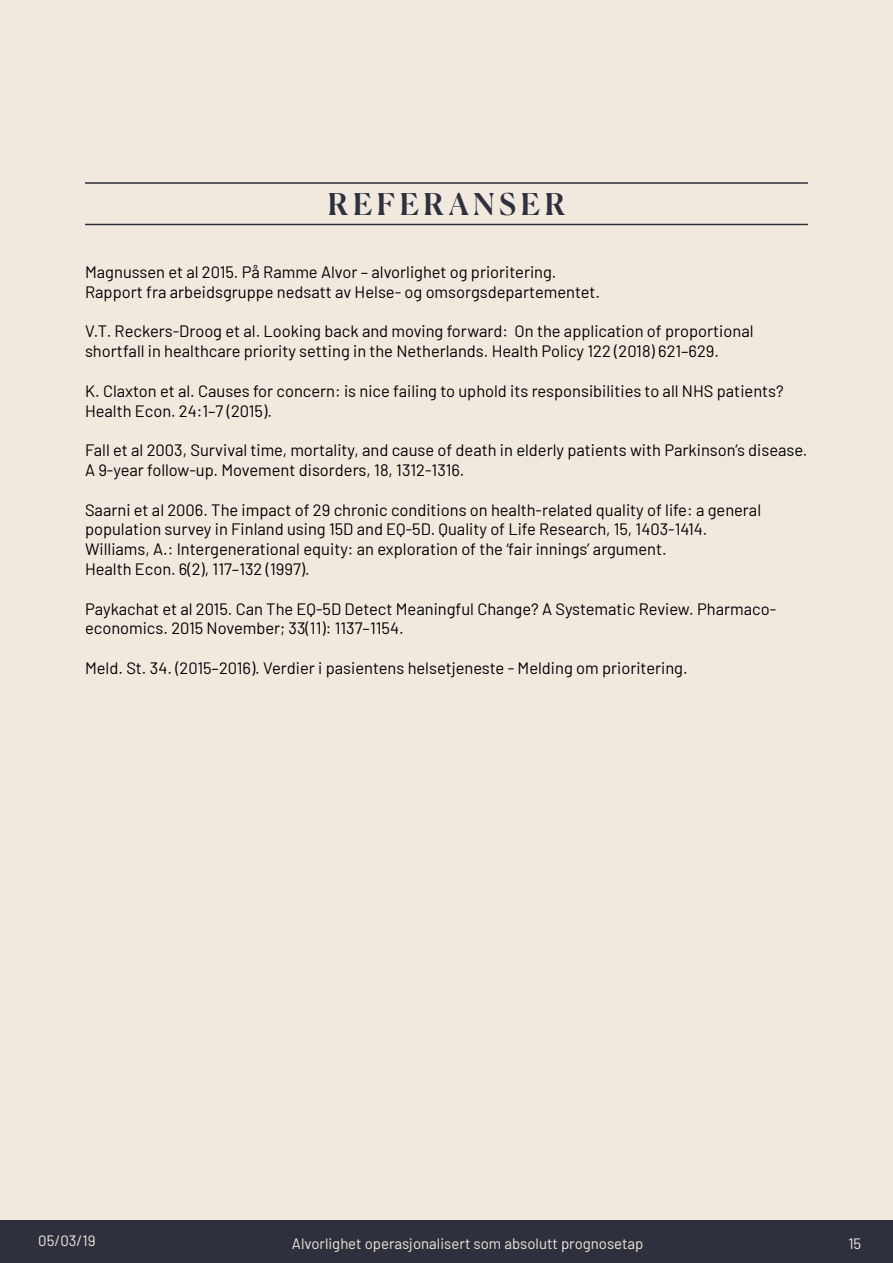
<style>
.page{position:relative;width:893px;height:1263px;background:#f2e9de}
.page>*{position:absolute;margin:0;border:0;box-sizing:border-box;transform-origin:0 0}
.t1{font:500 30px "Canela";letter-spacing:.155em;color:#2e313d}
.t2{font:16.5px/19.8px "Barlow";color:#000}
.t3{font:15px "Barlow";color:#f2e9de}
</style>
<div class="page">
<div style="left:0;top:1220px;width:893px;height:43px;background:#2e313d"></div>
<hr style="left:85px;top:224px;width:723px;height:1px;background:#2e313d">
<hr style="left:85px;top:182px;width:723px;height:2px;background:#2e313d">
<h1 class="t1" style="left:328px;top:181px;width:239px">REFERANSER</h1>
<p class="t2" style="left:85px;top:261px;width:516px">Magnussen et al 2015. På Ramme Alvor – alvorlighet og prioritering.<br>Rapport fra arbeidsgruppe nedsatt av Helse- og omsorgsdepartementet.</p>
<p class="t2" style="left:85px;top:320px;width:670px">V.T. Reckers-Droog et al. Looking back and moving forward: On the application of proportional shortfall in healthcare priority setting in the Netherlands. Health Policy 122 (2018) 621–629.</p>
<p class="t2" style="left:85px;top:380px;width:700px">K. Claxton et al. Causes for concern: is nice failing to uphold its responsibilities to all NHS patients?<br>Health Econ. 24:1–7 (2015).</p>
<p class="t2" style="left:85px;top:439px;width:724px">Fall et al 2003, Survival time, mortality, and cause of death in elderly patients with Parkinson’s disease.<br>A 9‐year follow‐up. Movement disorders, 18, 1312-1316.</p>
<p class="t2" style="left:85px;top:498px;width:678px">Saarni et al 2006. The impact of 29 chronic conditions on health-related quality of life: a general population survey in Finland using 15D and EQ-5D. Quality of Life Research, 15, 1403-1414.<br>Williams, A.: Intergenerational equity: an exploration of the ‘fair innings’ argument.<br>Health Econ. 6(2), 117–132 (1997).</p>
<p class="t2" style="left:85px;top:597px;width:693px">Paykachat et al 2015. Can The EQ-5D Detect Meaningful Change? A Systematic Review. Pharmaco&shy;economics. 2015 November; 33(11): 1137–1154.</p>
<p class="t2" style="left:85px;top:657px;width:604px">Meld. St. 34. (2015–2016). Verdier i pasientens helsetjeneste - Melding om prioritering.</p>
<p class="t3" style="left:38px;top:1230px;width:59px">05/03/19</p>
<p class="t3" style="left:292px;top:1233px;width:353px">Alvorlighet operasjonalisert som absolutt prognosetap</p>
<p class="t3" style="left:848px;top:1233px;width:14px">15</p>
</div>
